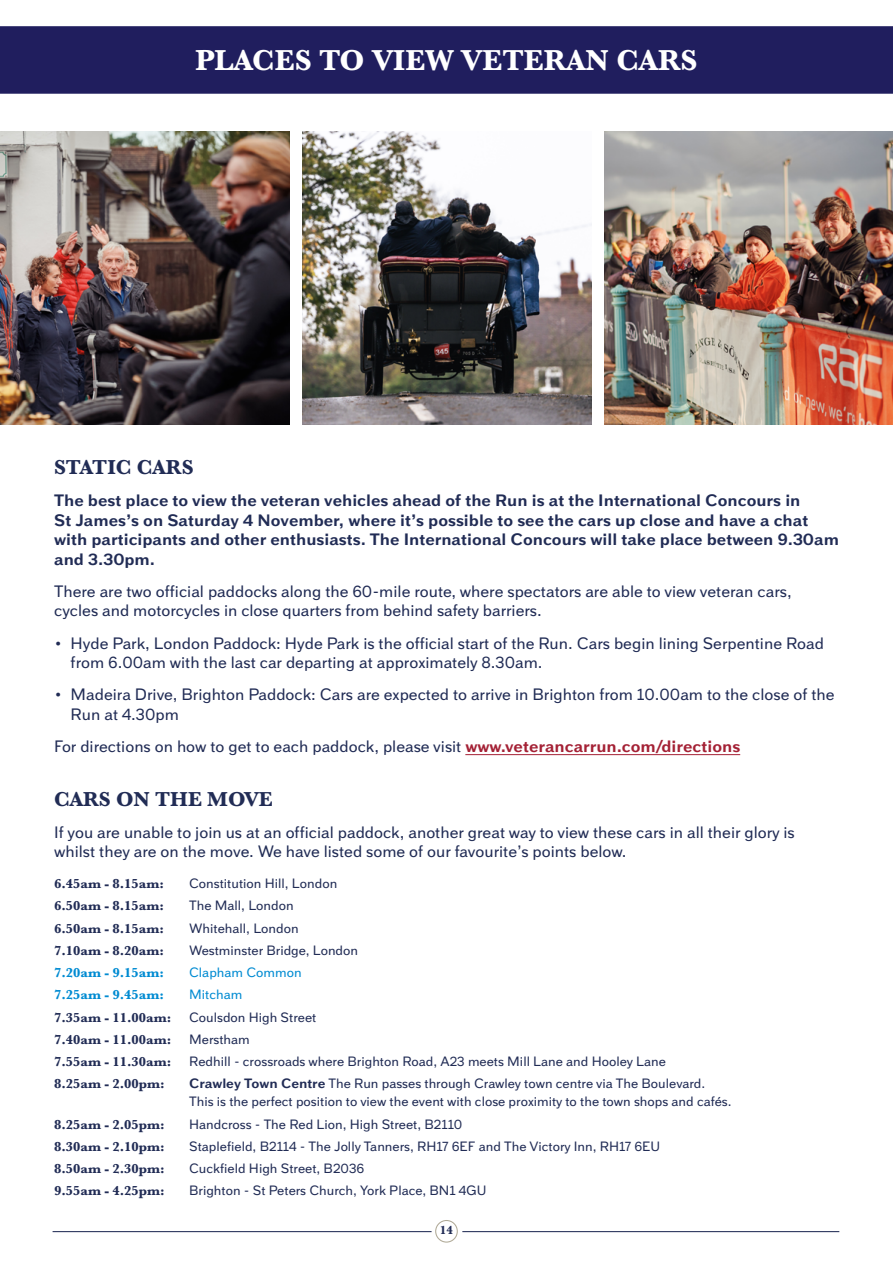
<style>
.page{position:relative;width:893px;height:1263px;background:#fff}
.page>*{position:absolute;margin:0;border:0;box-sizing:border-box;transform-origin:0 0}
.t1{font:700 30px "Baskerville";color:#fff}
.t2{font:700 21px "Baskerville";color:#212c55}
.t3{font:16.5px/19.5px "Armitage";color:#212c55}
.t4{font:700 16.5px/19.5px "Armitage";color:#212c55}
.t5{font:13.5px/18px "Armitage";color:#212c55}
.t6{font:700 13.5px "Baskerville";color:#212c55}
.t7{font:700 13.5px "Baskerville";color:#008bd2}
.t8{font:13.5px "Armitage";color:#008bd2}
.t9{font:700 12.15px "Baskerville";color:#212c55}
.s1{font-weight:700;color:#a42135}
.s2{font-weight:700}
</style>
<div class="page">
<div style="left:0;top:26px;width:893px;height:68px;background:#201e5e"></div>
<hr style="left:53px;top:1231px;width:379px;height:1px;background:#212c55">
<div style="left:435px;top:1220px;width:23px;height:22px;border:1px solid #afa996;border-radius:50%"></div>
<hr style="left:462px;top:1231px;width:377px;height:1px;background:#212c55">
<hr style="left:465px;top:754px;width:275px;height:1px;background:#a42135">
<img style="left:302px;top:132px;width:290px;height:292px">
<img style="left:604px;top:132px;width:289px;height:292px">
<img style="left:0;top:132px;width:290px;height:292px">
<h1 class="t1" style="left:196px;top:40px;width:503px">PLACES TO VIEW VETERAN CARS</h1>
<p class="t2" style="left:54px;top:452px;width:141px">STATIC CARS</p>
<p class="t4" style="left:54px;top:490px;width:786px">The best place to view the veteran vehicles ahead of the Run is at the International Concours in<br>St James’s on Saturday 4 November, where it’s possible to see the cars up close and have a chat with participants and other enthusiasts. The International Concours will take place between 9.30am and 3.30pm.</p>
<p class="t3" style="left:54px;top:581px;width:739px">There are two official paddocks along the 60-mile route, where spectators are able to view veteran cars, cycles and motorcycles in close quarters from behind safety barriers.</p>
<p class="t3" style="left:71px;top:633px;width:755px;text-indent:-16px">• Hyde Park, London Paddock: Hyde Park is the official start of the Run. Cars begin lining Serpentine Road from 6.00am with the last car departing at approximately 8.30am.</p>
<p class="t3" style="left:71px;top:684px;width:765px;text-indent:-16px">• Madeira Drive, Brighton Paddock: Cars are expected to arrive in Brighton from 10.00am to the close of the<br>Run at 4.30pm</p>
<p class="t3" style="left:54px;top:736px;width:688px">For directions on how to get to each paddock, please visit <span class="s1">www.veterancarrun.com/directions</span></p>
<p class="t2" style="left:54px;top:784px;width:220px">CARS ON THE MOVE</p>
<p class="t3" style="left:54px;top:822px;width:742px">If you are unable to join us at an official paddock, another great way to view these cars in all their glory is whilst they are on the move. We have listed some of our favourite’s points below.</p>
<p class="t6" style="left:54px;top:874px;width:111px">6.45am - 8.15am:</p>
<p class="t5" style="left:189px;top:874px;width:150px">Constitution Hill, London</p>
<p class="t6" style="left:54px;top:897px;width:111px">6.50am - 8.15am:</p>
<p class="t5" style="left:189px;top:896px;width:106px">The Mall, London</p>
<p class="t6" style="left:54px;top:919px;width:111px">6.50am - 8.15am:</p>
<p class="t5" style="left:189px;top:919px;width:111px">Whitehall, London</p>
<p class="t6" style="left:54px;top:941px;width:111px">7.10am - 8.20am:</p>
<p class="t5" style="left:189px;top:941px;width:171px">Westminster Bridge, London</p>
<p class="t7" style="left:54px;top:963px;width:111px">7.20am - 9.15am:</p>
<p class="t8" style="left:189px;top:964px;width:114px">Clapham Common</p>
<p class="t7" style="left:54px;top:986px;width:111px">7.25am - 9.45am:</p>
<p class="t8" style="left:189px;top:987px;width:55px">Mitcham</p>
<p class="t6" style="left:54px;top:1008px;width:119px">7.35am - 11.00am:</p>
<p class="t5" style="left:189px;top:1008px;width:129px">Coulsdon High Street</p>
<p class="t6" style="left:54px;top:1030px;width:119px">7.40am - 11.00am:</p>
<p class="t5" style="left:189px;top:1030px;width:62px">Merstham</p>
<p class="t6" style="left:54px;top:1052px;width:119px">7.55am - 11.30am:</p>
<p class="t5" style="left:189px;top:1052px;width:478px">Redhill - crossroads where Brighton Road, A23 meets Mill Lane and Hooley Lane</p>
<p class="t6" style="left:54px;top:1075px;width:112px">8.25am - 2.00pm:</p>
<p class="t5" style="left:189px;top:1074px;width:544px"><span class="s2">Crawley Town Centre</span> The Run passes through Crawley town centre via The Boulevard.<br>This is the perfect position to view the event with close proximity to the town shops and cafés.</p>
<p class="t6" style="left:54px;top:1115px;width:112px">8.25am - 2.05pm:</p>
<p class="t5" style="left:189px;top:1115px;width:275px">Handcross - The Red Lion, High Street, B2110</p>
<p class="t6" style="left:54px;top:1137px;width:112px">8.30am - 2.10pm:</p>
<p class="t5" style="left:189px;top:1137px;width:473px">Staplefield, B2114 - The Jolly Tanners, RH17 6EF and The Victory Inn, RH17 6EU</p>
<p class="t6" style="left:54px;top:1159px;width:112px">8.50am - 2.30pm:</p>
<p class="t5" style="left:189px;top:1159px;width:177px">Cuckfield High Street, B2036</p>
<p class="t6" style="left:54px;top:1182px;width:112px">9.55am - 4.25pm:</p>
<p class="t5" style="left:189px;top:1181px;width:299px">Brighton - St Peters Church, York Place, BN1 4GU</p>
<p class="t9" style="left:440px;top:1222px;width:15px">14</p>
</div>
